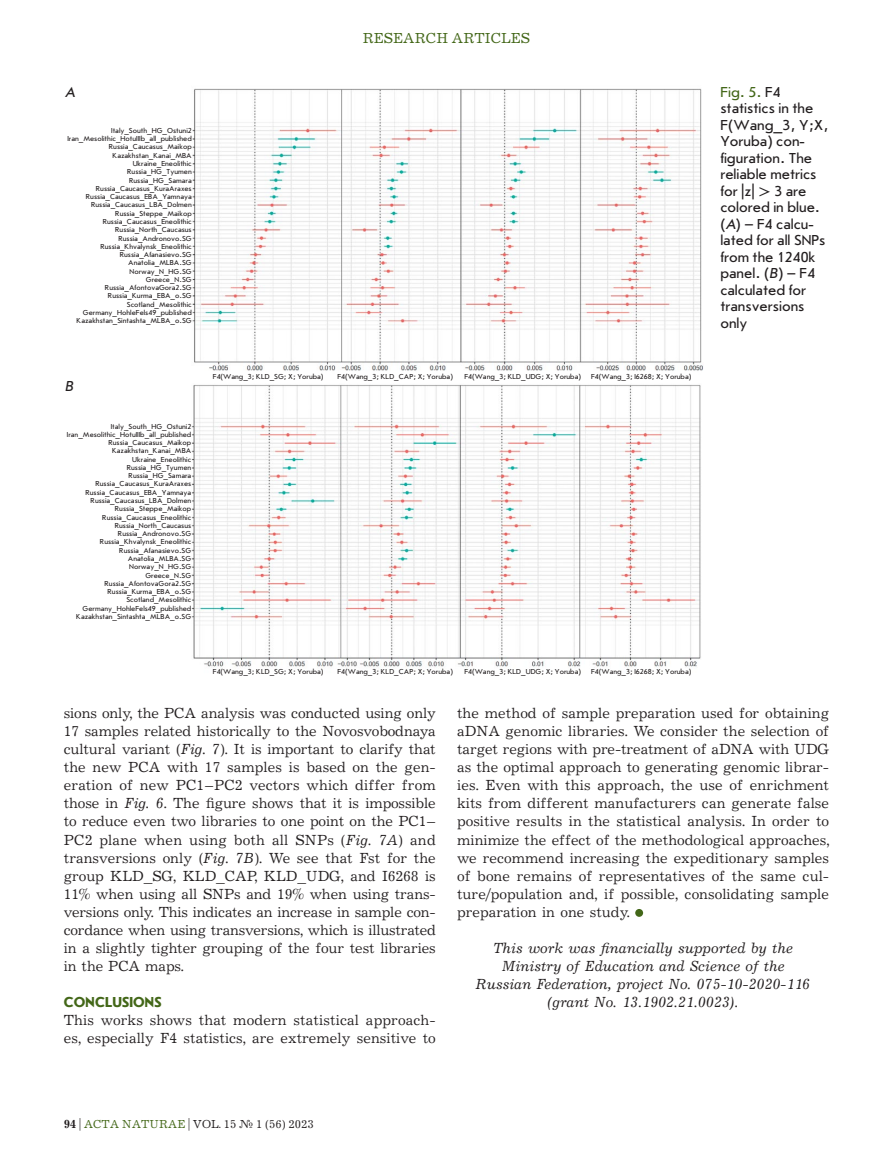
<style>
.page{position:relative;width:893px;height:1170px;background:#fff}
.page>*{position:absolute;margin:0;border:0;box-sizing:border-box;transform-origin:0 0}
.Текст_без_Отступа{font:15px/18px "Journal";color:#231f20;text-align:justify}
.Подпись_Фото{font:15px/16.5px "Journal Sans C";color:#231f20}
.Текст_Конец{font:italic 15px/18px "Journal";color:#231f20;text-align:center}
.t1{font:15px "Journal C";color:#436718}
.subhead1{font:700 15px "Journal Sans C";color:#436718}
.Подпись_Фото-2{font:italic 15px "Journal Sans C";color:#231f20}
.t2{font:12px "Journal C";color:#231f20}
.Подпись_Фото-3{font:7.5px "Journal Sans C";color:#231f20}
.s1{color:#436718}
.s2{font-style:italic}
.s3{font-family:"Journal";font-weight:700}
</style>
<div class="page">
<img style="left:191px;top:88px;width:512px;height:580px">
<div style="left:635px;top:908px;width:8px;height:8px;background:#436718;border-radius:50%"></div>
<p class="Подпись_Фото-2" style="left:65px;top:84px;width:11px">А</p>
<p class="Подпись_Фото-3" style="left:111px;top:126px;width:82px">Italy_South_HG_Ostuni2</p>
<p class="Подпись_Фото-3" style="left:67px;top:135px;width:126px">Iran_Mesolithic_HotuIIIb_all_published</p>
<p class="Подпись_Фото-3" style="left:109px;top:143px;width:84px">Russia_Caucasus_Maikop</p>
<p class="Подпись_Фото-3" style="left:112px;top:151px;width:81px">Kazakhstan_Kanai_MBA</p>
<p class="Подпись_Фото-3" style="left:133px;top:160px;width:61px">Ukraine_Eneolithic</p>
<p class="Подпись_Фото-3" style="left:127px;top:168px;width:66px">Russia_HG_Tyumen</p>
<p class="Подпись_Фото-3" style="left:129px;top:176px;width:64px">Russia_HG_Samara</p>
<p class="Подпись_Фото-3" style="left:96px;top:184px;width:97px">Russia_Caucasus_KuraAraxes</p>
<p class="Подпись_Фото-3" style="left:86px;top:193px;width:107px">Russia_Caucasus_EBA_Yamnaya</p>
<p class="Подпись_Фото-3" style="left:91px;top:201px;width:102px">Russia_Caucasus_LBA_Dolmen</p>
<p class="Подпись_Фото-3" style="left:115px;top:209px;width:78px">Russia_Steppe_Maikop</p>
<p class="Подпись_Фото-3" style="left:103px;top:218px;width:91px">Russia_Caucasus_Eneolithic</p>
<p class="Подпись_Фото-3" style="left:115px;top:226px;width:78px">Russia_North_Caucasus</p>
<p class="Подпись_Фото-3" style="left:118px;top:234px;width:75px">Russia_Andronovo.SG</p>
<p class="Подпись_Фото-3" style="left:100px;top:242px;width:93px">Russia_Khvalynsk_Eneolithic</p>
<p class="Подпись_Фото-3" style="left:120px;top:251px;width:74px">Russia_Afanasievo.SG</p>
<p class="Подпись_Фото-3" style="left:128px;top:259px;width:65px">Anatolia_MLBA.SG</p>
<p class="Подпись_Фото-3" style="left:130px;top:267px;width:64px">Norway_N_HG.SG</p>
<p class="Подпись_Фото-3" style="left:146px;top:276px;width:47px">Greece_N.SG</p>
<p class="Подпись_Фото-3" style="left:105px;top:284px;width:88px">Russia_AfontovaGora2.SG</p>
<p class="Подпись_Фото-3" style="left:108px;top:292px;width:85px">Russia_Kurma_EBA_o.SG</p>
<p class="Подпись_Фото-3" style="left:127px;top:300px;width:66px">Scotland_Mesolithic</p>
<p class="Подпись_Фото-3" style="left:83px;top:309px;width:110px">Germany_HohleFels49_published</p>
<p class="Подпись_Фото-3" style="left:77px;top:317px;width:117px">Kazakhstan_Sintashta_MLBA_o.SG</p>
<p class="Подпись_Фото-2" style="left:65px;top:378px;width:10px">B</p>
<p class="Подпись_Фото-3" style="left:111px;top:422px;width:82px">Italy_South_HG_Ostuni2</p>
<p class="Подпись_Фото-3" style="left:67px;top:430px;width:126px">Iran_Mesolithic_HotuIIIb_all_published</p>
<p class="Подпись_Фото-3" style="left:108px;top:439px;width:84px">Russia_Caucasus_Maikop</p>
<p class="Подпись_Фото-3" style="left:112px;top:447px;width:81px">Kazakhstan_Kanai_MBA</p>
<p class="Подпись_Фото-3" style="left:132px;top:455px;width:61px">Ukraine_Eneolithic</p>
<p class="Подпись_Фото-3" style="left:127px;top:463px;width:66px">Russia_HG_Tyumen</p>
<p class="Подпись_Фото-3" style="left:129px;top:472px;width:64px">Russia_HG_Samara</p>
<p class="Подпись_Фото-3" style="left:95px;top:480px;width:97px">Russia_Caucasus_KuraAraxes</p>
<p class="Подпись_Фото-3" style="left:85px;top:488px;width:107px">Russia_Caucasus_EBA_Yamnaya</p>
<p class="Подпись_Фото-3" style="left:91px;top:497px;width:102px">Russia_Caucasus_LBA_Dolmen</p>
<p class="Подпись_Фото-3" style="left:115px;top:505px;width:78px">Russia_Steppe_Maikop</p>
<p class="Подпись_Фото-3" style="left:102px;top:513px;width:91px">Russia_Caucasus_Eneolithic</p>
<p class="Подпись_Фото-3" style="left:115px;top:521px;width:78px">Russia_North_Caucasus</p>
<p class="Подпись_Фото-3" style="left:118px;top:530px;width:75px">Russia_Andronovo.SG</p>
<p class="Подпись_Фото-3" style="left:100px;top:538px;width:93px">Russia_Khvalynsk_Eneolithic</p>
<p class="Подпись_Фото-3" style="left:119px;top:546px;width:74px">Russia_Afanasievo.SG</p>
<p class="Подпись_Фото-3" style="left:128px;top:554px;width:65px">Anatolia_MLBA.SG</p>
<p class="Подпись_Фото-3" style="left:129px;top:563px;width:64px">Norway_N_HG.SG</p>
<p class="Подпись_Фото-3" style="left:145px;top:571px;width:47px">Greece_N.SG</p>
<p class="Подпись_Фото-3" style="left:104px;top:579px;width:88px">Russia_AfontovaGora2.SG</p>
<p class="Подпись_Фото-3" style="left:108px;top:588px;width:85px">Russia_Kurma_EBA_o.SG</p>
<p class="Подпись_Фото-3" style="left:126px;top:596px;width:66px">Scotland_Mesolithic</p>
<p class="Подпись_Фото-3" style="left:83px;top:604px;width:110px">Germany_HohleFels49_published</p>
<p class="Подпись_Фото-3" style="left:76px;top:612px;width:117px">Kazakhstan_Sintashta_MLBA_o.SG</p>
<h1 class="t1" style="left:363px;top:31px;width:169px">RESEARCH ARTICLES</h1>
<p class="Подпись_Фото-3" style="left:213px;top:372px;width:112px">F4(Wang_3; KLD_SG; X; Yoruba)</p>
<p class="Подпись_Фото-3" style="left:337px;top:372px;width:117px">F4(Wang_3; KLD_CAP; X; Yoruba)</p>
<p class="Подпись_Фото-3" style="left:464px;top:372px;width:118px">F4(Wang_3; KLD_UDG; X; Yoruba)</p>
<p class="Подпись_Фото-3" style="left:591px;top:372px;width:102px">F4(Wang_3; I6268; X; Yoruba)</p>
<p class="Подпись_Фото-3" style="left:213px;top:667px;width:112px">F4(Wang_3; KLD_SG; X; Yoruba)</p>
<p class="Подпись_Фото-3" style="left:337px;top:667px;width:117px">F4(Wang_3; KLD_CAP; X; Yoruba)</p>
<p class="Подпись_Фото-3" style="left:464px;top:667px;width:118px">F4(Wang_3; KLD_UDG; X; Yoruba)</p>
<p class="Подпись_Фото-3" style="left:591px;top:667px;width:102px">F4(Wang_3; I6268; X; Yoruba)</p>
<p class="Подпись_Фото" style="left:720px;top:84px;width:110px"><span class="s1">Fig. 5.</span> F4 statistics in the<br>F(Wang_3, Y;X,<br>Yoruba) con&shy;figuration. The reliable metrics for |z| &gt; 3 are colored in blue. (<span class="s2">A</span>) – F4 calcu&shy;lated for all SNPs from the 1240k panel. (<span class="s2">B</span>) – F4 calculated for transversions only</p>
<p class="Текст_без_Отступа" style="left:64px;top:704px;width:374px">sions only, the PCA analysis was conducted using only 17 samples related historically to the Novosvobodnaya cultural variant (<span class="s2">Fig. 7</span>). It is important to clarify that the new PCA with 17 samples is based on the gen&shy;eration of new PC1–PC2 vectors which differ from those in <span class="s2">Fig. 6</span>. The figure shows that it is impossible to reduce even two libraries to one point on the PC1– PC2 plane when using both all SNPs (<span class="s2">Fig. 7A</span>) and transversions only (<span class="s2">Fig. 7B</span>). We see that Fst for the group KLD_SG, KLD_CAP, KLD_UDG, and I6268 is 11% when using all SNPs and 19% when using trans&shy;versions only. This indicates an increase in sample con&shy;cordance when using transversions, which is illustrated in a slightly tighter grouping of the four test libraries in the PCA maps.</p>
<p class="subhead1" style="left:64px;top:994px;width:99px">CONCLUSIONS</p>
<p class="Текст_без_Отступа" style="left:64px;top:1011px;width:374px">This works shows that modern statistical approach&shy;es, especially F4 statistics, are extremely sensitive to</p>
<p class="Текст_без_Отступа" style="left:457px;top:704px;width:374px">the method of sample preparation used for obtaining aDNA genomic libraries. We consider the selection of target regions with pre-treatment of aDNA with UDG as the optimal approach to generating genomic librar&shy;ies. Even with this approach, the use of enrichment kits from different manufacturers can generate false positive results in the statistical analysis. In order to minimize the effect of the methodological approaches, we recommend increasing the expeditionary samples of bone remains of representatives of the same cul&shy;ture/population and, if possible, consolidating sample preparation in one study.</p>
<p class="Текст_Конец" style="left:476px;top:939px;width:336px">This work was financially supported by the Ministry of Education and Science of the Russian Federation, project No. 075-10-2020-116 (grant No. 13.1902.21.0023).</p>
<h2 class="t2" style="left:64px;top:1117px;width:251px"><span class="s3">94</span> | <span class="s1">ACTA NATURAE</span> | VOL. 15 № 1 (56) 2023</h2>
</div>
